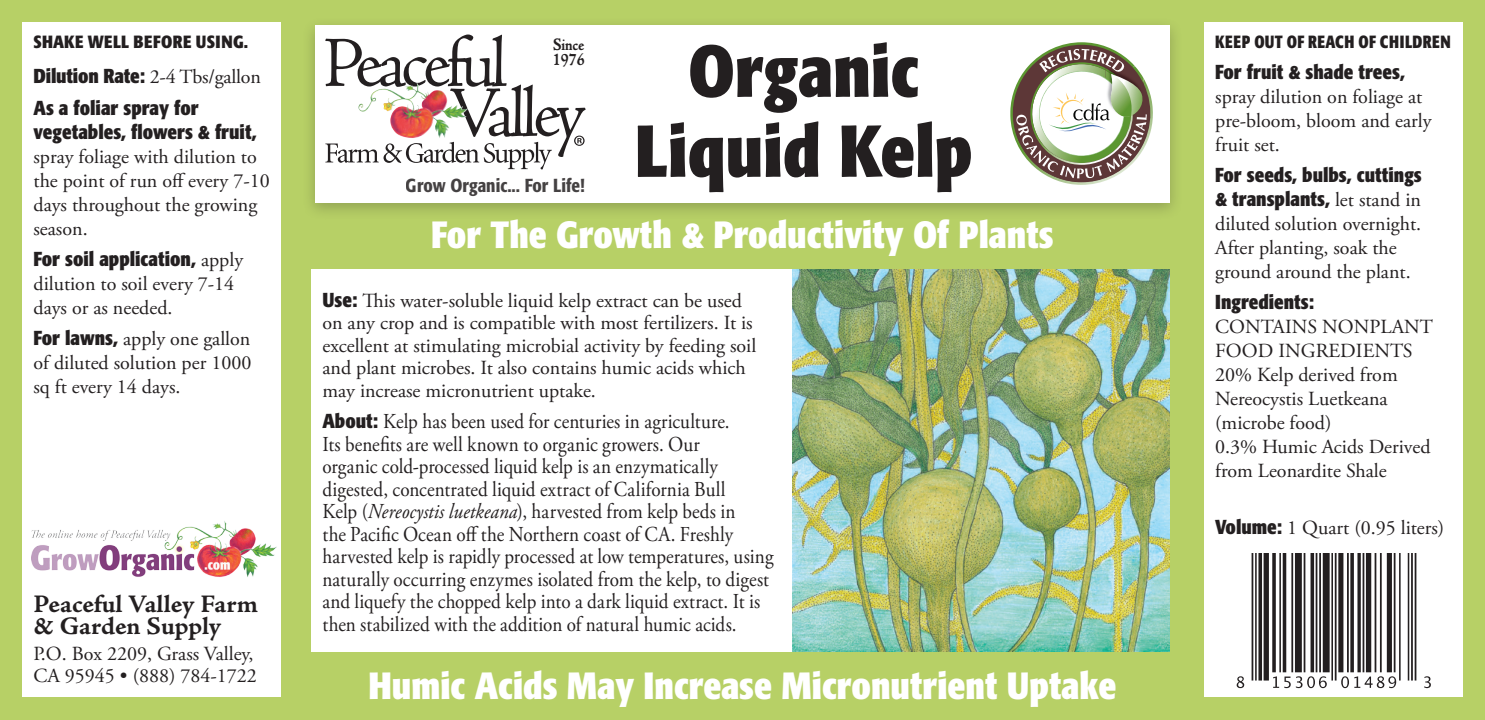
<style>
.page{position:relative;width:1485px;height:720px;background:#b7d066}
.page>*{position:absolute;margin:0;border:0;box-sizing:border-box;transform-origin:0 0}
.t1{font:700 condensed 72.5px/80px "Formata";color:#231f20;text-align:center}
.t2{font:700 condensed 37.5px "Formata";color:#fff}
.t3{font:25px/21.2px "Adobe Jenson Pro Bold Capt";letter-spacing:-.005em;color:#231f20}
.t4{font:21.25px/22.5px "Adobe Garamond Pro";letter-spacing:.005em;color:#231f20;scale:.9 1}
.t5{font:20px/24px "Adobe Garamond Pro";color:#231f20}
.t6{font:700 condensed 20px/24px "Formata";color:#231f20}
.t7{font:500 condensed 18.75px "Formata";color:#231f20}
.t8{font:700 condensed 17.5px "Formata";letter-spacing:.02em;color:#231f20;scale:.91 1}
.t9{font:700 condensed 17.5px "Formata";letter-spacing:.02em;color:#231f20}
.t10{font:800 17.5px/15px "Nicolas Jenson SG";color:#231f20;scale:.9 1}
.s1{font-family:"Adobe Garamond Pro";font-weight:400;font-stretch:normal}
.s2{font-family:"Formata";font-weight:700;font-stretch:condensed}
.s3{font-family:"Formata";font-weight:700;font-stretch:condensed;font-size:20px}
.s4{font-style:italic}
</style>
<div class="page">
<div style="left:1204px;top:22px;width:259px;height:676px;background:#fff"></div>
<div style="left:22px;top:22px;width:259px;height:676px;background:#fff"></div>
<div style="left:301px;top:16px;width:883px;height:205px;background:#231f20;opacity:.25"></div>
<div style="left:315px;top:25px;width:855px;height:177px;background:#fff"></div>
<svg style="left:1010px;top:42px;width:143px;height:143px"></svg>
<svg style="left:325px;top:35px;width:261px;height:134px"></svg>
<img style="left:358px;top:82px;width:110px;height:56px">
<img style="left:792px;top:269px;width:378px;height:383px">
<div style="left:311px;top:270px;width:474px;height:382px;background:#fff"></div>
<img style="left:32px;top:521px;width:245px;height:56px">
<img style="left:1237px;top:553px;width:194px;height:135px">
<p class="t9" style="left:34px;top:31px;width:216px">SHAKE WELL BEFORE USING.</p>
<p class="t6" style="left:34px;top:61px;width:229px;line-height:31.2px">Dilution Rate: <span class="s1">2-4 Tbs/gallon<br></span>As a foliar spray for</p>
<p class="t6" style="left:34px;top:119px;width:225px">vegetables, flowers &amp; fruit,</p>
<p class="t5" style="left:34px;top:145px;width:238px">spray foliage with dilution to the point of run off every 7-10 days throughout the growing season.</p>
<p class="t6" style="left:34px;top:247px;width:211px">For soil application, <span class="s1">apply</span></p>
<p class="t5" style="left:34px;top:272px;width:202px">dilution to soil every 7-14 days or as needed.</p>
<p class="t5" style="left:34px;top:327px;width:219px;text-align:justify"><span class="s2">For lawns,</span> apply one gallon of diluted solution per 1000 sq ft every 14 days.</p>
<p class="t3" style="left:34px;top:595px;width:226px">Peaceful Valley Farm &amp; Garden Supply</p>
<p class="t5" style="left:34px;top:644px;width:225px;line-height:21.2px">P.O. Box 2209, Grass Valley,<br>CA 95945 • (888) 784-1722</p>
<p class="t10" style="left:553px;top:37px;width:37px">Since<br>1976</p>
<p class="t7" style="left:406px;top:174px;width:181px">Grow Organic... For Life!</p>
<h1 class="t1" style="left:635px;top:31px;width:339px">Organic<br>Liquid Kelp</h1>
<h2 class="t2" style="left:431px;top:211px;width:624px">For The Growth &amp; Productivity Of Plants</h2>
<p class="t5" style="left:322px;top:290px;width:435px;line-height:22.5px"><span class="s2">Use:</span> This water-soluble liquid kelp extract can be used on any crop and is compatible with most fertilizers. It is excellent at stimulating microbial activity by feeding soil and plant microbes. It also contains humic acids which may increase micronutrient uptake.</p>
<p class="t4" style="left:322px;top:411px;width:503px"><span class="s3">About:</span> Kelp has been used for centuries in agriculture.<br>Its benefits are well known to organic growers. Our<br>organic cold-processed liquid kelp is an enzymatically digested, concentrated liquid extract of California Bull<br>Kelp (<span class="s4">Nereocystis luetkeana</span>), harvested from kelp beds in<br>the Pacific Ocean off the Northern coast of CA. Freshly harvested kelp is rapidly processed at low temperatures, using naturally occurring enzymes isolated from the kelp, to digest and liquefy the chopped kelp into a dark liquid extract. It is then stabilized with the addition of natural humic acids.</p>
<h2 class="t2" style="left:368px;top:663px;width:750px">Humic Acids May Increase Micronutrient Uptake</h2>
<p class="t8" style="left:1215px;top:31px;width:191px">Keep Out Of Reach of Chil</p>
<p class="t8" style="left:1412px;top:31px;width:43px">dren</p>
<p class="t6" style="left:1215px;top:60px;width:191px">For fruit &amp; shade trees,</p>
<p class="t5" style="left:1215px;top:85px;width:218px">spray dilution on foliage at pre-bloom, bloom and early fruit set.</p>
<p class="t6" style="left:1215px;top:163px;width:208px">For seeds, bulbs, cuttings &amp; transplants, <span class="s1">let stand in</span></p>
<p class="t5" style="left:1215px;top:212px;width:208px">diluted solution overnight.<br>After planting, soak the ground around the plant.</p>
<p class="t6" style="left:1215px;top:290px;width:101px">Ingredients:</p>
<p class="t5" style="left:1215px;top:316px;width:219px">CONTAINS NONPLANT<br>FOOD INGREDIENTS<br>20% Kelp derived from<br>Nereocystis Luetkeana (microbe food)<br>0.3% Humic Acids Derived from Leonardite Shale</p>
<p class="t5" style="left:1215px;top:516px;width:231px"><span class="s2">Volume:</span> 1 Quart (0.95 liters)</p>
</div>
